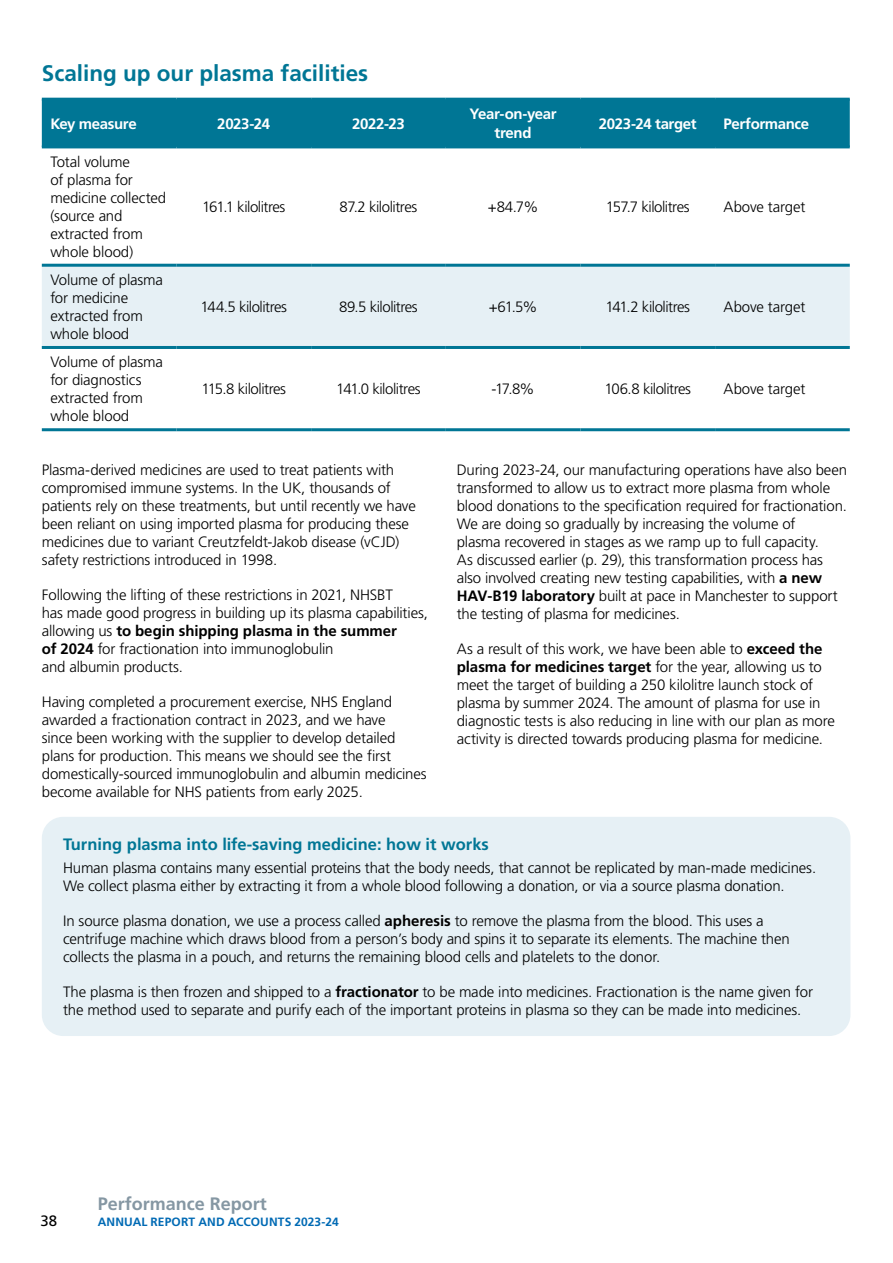
<style>
.page{position:relative;width:893px;height:1263px;background:#fff}
.page>*{position:absolute;margin:0;border:0;box-sizing:border-box;transform-origin:0 0}
.Priority_Figure_Headings{font:700 22.5px "Frutiger LT Pro";color:#007695}
.t1{font:700 18px "Frutiger LT Pro";color:#8597a3}
.Sub_Headings{font:700 16.5px "Frutiger LT Pro";color:#007695}
.Body_Copy{font:300 15px/18px "Frutiger LT Pro";letter-spacing:-.01em;color:#000}
.Table_-_Body_Copy{font:300 15px/18px "Frutiger LT Pro";letter-spacing:-.01em;color:#000}
.Table_-_Body_Copy_Centred{font:300 15px "Frutiger LT Pro";letter-spacing:-.03em;color:#000}
.Table_-_Header{font:700 15px/19.5px "Frutiger LT Pro";letter-spacing:-.025em;color:#fff;text-align:center}
.Table_-_Header_Left{font:700 15px "Frutiger LT Pro";letter-spacing:-.025em;color:#fff}
.t2{font:15px "Frutiger LT Pro";color:#000}
.t3{font:700 12px "Frutiger LT Pro";letter-spacing:.01em;color:#006ab4}
.s1{font-weight:700}
</style>
<div class="page">
<div style="left:42px;top:101px;width:808px;height:44px;background:#007695"></div>
<svg style="left:42px;top:148px;width:808px;height:116px"></svg>
<div style="left:42px;top:267px;width:808px;height:79px;background:#e6f0f5"></div>
<hr style="left:42px;top:98px;width:134px;height:3px;background:#007695">
<hr style="left:176px;top:98px;width:135px;height:3px;background:#007695">
<hr style="left:311px;top:98px;width:135px;height:3px;background:#007695">
<hr style="left:446px;top:98px;width:134px;height:3px;background:#007695">
<hr style="left:580px;top:98px;width:135px;height:3px;background:#007695">
<hr style="left:715px;top:98px;width:135px;height:3px;background:#007695">
<hr style="left:42px;top:145px;width:134px;height:3px;background:#007695">
<hr style="left:176px;top:145px;width:135px;height:3px;background:#007695">
<hr style="left:311px;top:145px;width:135px;height:3px;background:#007695">
<hr style="left:446px;top:145px;width:134px;height:3px;background:#007695">
<hr style="left:580px;top:145px;width:135px;height:3px;background:#007695">
<hr style="left:715px;top:145px;width:135px;height:3px;background:#007695">
<hr style="left:42px;top:264px;width:134px;height:3px;background:#007695">
<hr style="left:176px;top:264px;width:135px;height:3px;background:#007695">
<hr style="left:311px;top:264px;width:135px;height:3px;background:#007695">
<hr style="left:446px;top:264px;width:134px;height:3px;background:#007695">
<hr style="left:580px;top:264px;width:135px;height:3px;background:#007695">
<hr style="left:715px;top:264px;width:135px;height:3px;background:#007695">
<hr style="left:42px;top:346px;width:134px;height:3px;background:#007695">
<hr style="left:176px;top:346px;width:135px;height:3px;background:#007695">
<hr style="left:311px;top:346px;width:135px;height:3px;background:#007695">
<hr style="left:446px;top:346px;width:134px;height:3px;background:#007695">
<hr style="left:580px;top:346px;width:135px;height:3px;background:#007695">
<hr style="left:715px;top:346px;width:135px;height:3px;background:#007695">
<hr style="left:42px;top:428px;width:134px;height:3px;background:#007695">
<hr style="left:176px;top:428px;width:135px;height:3px;background:#007695">
<hr style="left:311px;top:428px;width:135px;height:3px;background:#007695">
<hr style="left:446px;top:428px;width:134px;height:3px;background:#007695">
<hr style="left:580px;top:428px;width:135px;height:3px;background:#007695">
<hr style="left:715px;top:428px;width:135px;height:3px;background:#007695">
<div style="left:42px;top:817px;width:808px;height:219px;background:#e6f0f5;border-radius:21px"></div>
<p class="Priority_Figure_Headings" style="left:42px;top:59px;width:328px">Scaling up our plasma facilities</p>
<p class="Table_-_Header_Left" style="left:50px;top:115px;width:88px">Key measure</p>
<p class="Table_-_Header" style="left:217px;top:114px;width:55px">2023-24</p>
<p class="Table_-_Header" style="left:352px;top:114px;width:54px">2022-23</p>
<p class="Table_-_Header" style="left:470px;top:104px;width:89px">Year-on-year trend</p>
<p class="Table_-_Header" style="left:599px;top:114px;width:99px">2023-24 target</p>
<p class="Table_-_Header_Left" style="left:724px;top:115px;width:87px">Performance</p>
<p class="Table_-_Body_Copy" style="left:50px;top:153px;width:117px">Total volume<br>of plasma for medicine collected (source and extracted from whole blood)</p>
<p class="Table_-_Body_Copy_Centred" style="left:202px;top:198px;width:85px">161.1 kilolitres</p>
<p class="Table_-_Body_Copy_Centred" style="left:340px;top:198px;width:79px">87.2 kilolitres</p>
<p class="Table_-_Body_Copy_Centred" style="left:488px;top:198px;width:52px">+84.7%</p>
<p class="Table_-_Body_Copy_Centred" style="left:606px;top:198px;width:85px">157.7 kilolitres</p>
<p class="Table_-_Body_Copy" style="left:724px;top:198px;width:83px">Above target</p>
<p class="Table_-_Body_Copy" style="left:50px;top:271px;width:114px">Volume of plasma for medicine extracted from whole blood</p>
<p class="Table_-_Body_Copy" style="left:50px;top:353px;width:114px">Volume of plasma for diagnostics extracted from whole blood</p>
<p class="Table_-_Body_Copy_Centred" style="left:200px;top:298px;width:88px">144.5 kilolitres</p>
<p class="Table_-_Body_Copy_Centred" style="left:339px;top:298px;width:80px">89.5 kilolitres</p>
<p class="Table_-_Body_Copy_Centred" style="left:489px;top:298px;width:50px">+61.5%</p>
<p class="Table_-_Body_Copy_Centred" style="left:605px;top:298px;width:86px">141.2 kilolitres</p>
<p class="Table_-_Body_Copy" style="left:724px;top:298px;width:83px">Above target</p>
<p class="Table_-_Body_Copy_Centred" style="left:202px;top:380px;width:86px">115.8 kilolitres</p>
<p class="Table_-_Body_Copy_Centred" style="left:336px;top:380px;width:86px">141.0 kilolitres</p>
<p class="Table_-_Body_Copy_Centred" style="left:492px;top:380px;width:45px">-17.8%</p>
<p class="Table_-_Body_Copy_Centred" style="left:604px;top:380px;width:88px">106.8 kilolitres</p>
<p class="Table_-_Body_Copy" style="left:724px;top:380px;width:83px">Above target</p>
<p class="Body_Copy" style="left:457px;top:461px;width:392px">During 2023-24, our manufacturing operations have also been transformed to allow us to extract more plasma from whole blood donations to the specification required for fractionation.<br>We are doing so gradually by increasing the volume of<br>plasma recovered in stages as we ramp up to full capacity.<br>As discussed earlier (p. 29), this transformation process has also involved creating new testing capabilities, with <span class="s1">a new HAV-B19 laboratory</span> built at pace in Manchester to support the testing of plasma for medicines.</p>
<p class="Body_Copy" style="left:457px;top:640px;width:380px">As a result of this work, we have been able to <span class="s1">exceed the plasma for medicines target</span> for the year, allowing us to meet the target of building a 250 kilolitre launch stock of plasma by summer 2024. The amount of plasma for use in diagnostic tests is also reducing in line with our plan as more activity is directed towards producing plasma for medicine.</p>
<p class="Body_Copy" style="left:42px;top:461px;width:375px">Plasma-derived medicines are used to treat patients with compromised immune systems. In the UK, thousands of patients rely on these treatments, but until recently we have been reliant on using imported plasma for producing these medicines due to variant Creutzfeldt-Jakob disease (vCJD) safety restrictions introduced in 1998.</p>
<p class="Body_Copy" style="left:42px;top:586px;width:388px">Following the lifting of these restrictions in 2021, NHSBT<br>has made good progress in building up its plasma capabilities, allowing us <span class="s1">to begin shipping plasma in the summer<br>of 2024</span> for fractionation into immunoglobulin<br>and albumin products.</p>
<p class="Body_Copy" style="left:42px;top:693px;width:386px">Having completed a procurement exercise, NHS England awarded a fractionation contract in 2023, and we have<br>since been working with the supplier to develop detailed plans for production. This means we should see the first domestically-sourced immunoglobulin and albumin medicines become available for NHS patients from early 2025.</p>
<p class="Sub_Headings" style="left:63px;top:835px;width:427px">Turning plasma into life-saving medicine: how it works</p>
<p class="Body_Copy" style="left:63px;top:859px;width:755px">Human plasma contains many essential proteins that the body needs, that cannot be replicated by man-made medicines.<br>We collect plasma either by extracting it from a whole blood following a donation, or via a source plasma donation.</p>
<p class="Body_Copy" style="left:63px;top:912px;width:728px">In source plasma donation, we use a process called <span class="s1">apheresis</span> to remove the plasma from the blood. This uses a centrifuge machine which draws blood from a person’s body and spins it to separate its elements. The machine then collects the plasma in a pouch, and returns the remaining blood cells and platelets to the donor.</p>
<p class="Body_Copy" style="left:63px;top:983px;width:751px">The plasma is then frozen and shipped to a <span class="s1">fractionator</span> to be made into medicines. Fractionation is the name given for the method used to separate and purify each of the important proteins in plasma so they can be made into medicines.</p>
<p class="t2" style="left:41px;top:1212px;width:18px">38</p>
<p class="t1" style="left:98px;top:1193px;width:171px">Performance Report</p>
<p class="t3" style="left:98px;top:1214px;width:243px">ANNUAL REPORT AND ACCOUNTS 2023-24</p>
</div>
